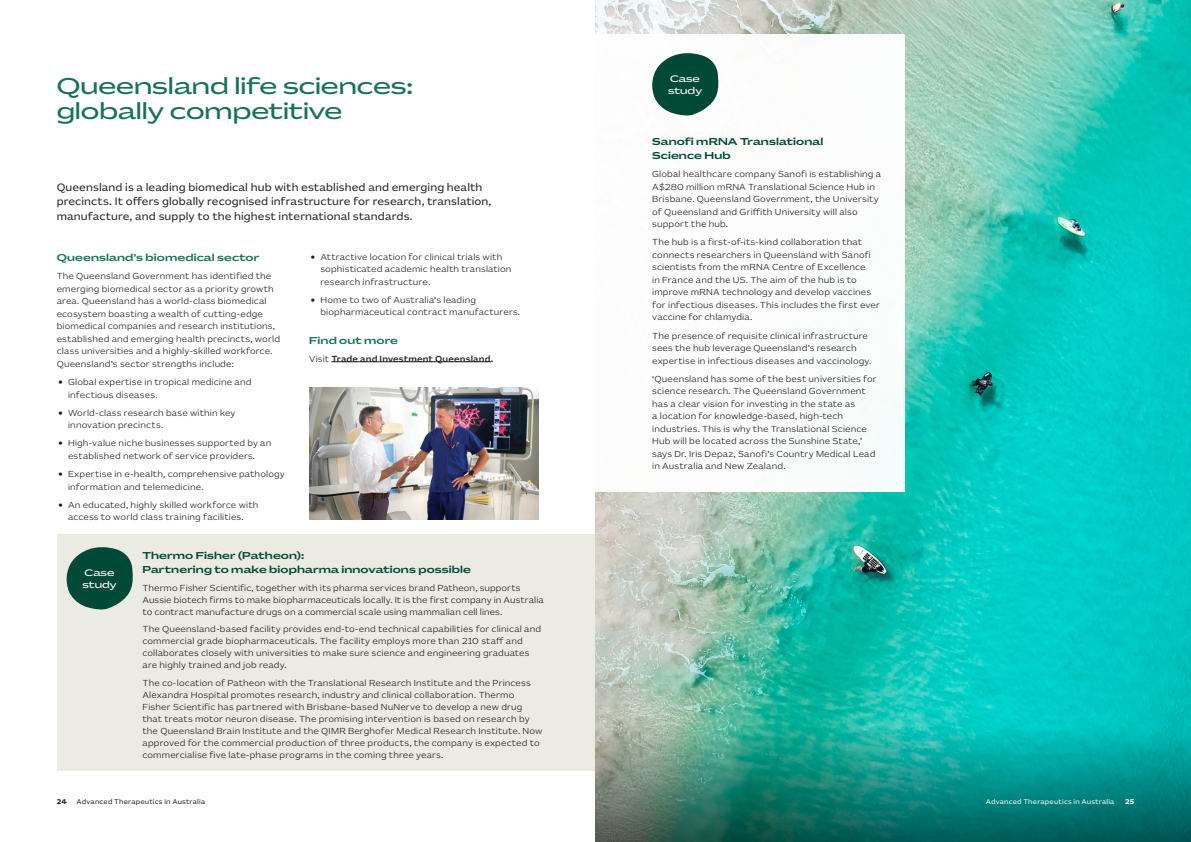
<style>
.page{position:relative;width:1191px;height:842px;background:#fff}
.page>*{position:absolute;margin:0;border:0;box-sizing:border-box;transform-origin:0 0}
._0_Title{font:23px/25px "AU Sans BETA Display";color:#187257}
._2_Intro_-_space_aft{font:11px/14.9px "AU Sans BETA Text";letter-spacing:.01em;color:#231f20}
._3_Subheading_Dark_G{font:500 10px/14px "AU Sans BETA Display";letter-spacing:.015em;color:#004937}
._3_Subheading_Mid_Gr{font:500 10px "AU Sans BETA Display";letter-spacing:.015em;color:#187257}
._3_Subheading_Mid_Gr-2{font:500 10px/14px "AU Sans BETA Display";letter-spacing:.015em;color:#004937}
.t1{font:9.5px/12.4px "AU Sans BETA Display";letter-spacing:-.005em;color:#fff}
._4_Body_copy{font:300 9px/12.5px "AU Sans BETA Text";letter-spacing:.015em;color:#231f20}
._4_Body_copy-2{font:500 9px "AU Sans BETA Text";letter-spacing:.015em;color:#231f20}
.t2{font:7px "AU Sans BETA Text";letter-spacing:.025em;color:#231f20}
.t3{font:7px "AU Sans BETA Text";letter-spacing:.025em;color:#fff}
.t4{font:700 7px "AU Sans BETA Text";color:#231f20}
.t5{font:700 7px "AU Sans BETA Text";color:#fff}
.s1{font-family:"Verdana";font-weight:400}
.s2{font-weight:300}
</style>
<div class="page">
<div style="left:57px;top:534px;width:538px;height:237px;background:#ebebe4"></div>
<hr style="left:331px;top:362px;width:160px;height:1px;background:#231f20">
<img style="left:595px;top:0;width:596px;height:726px">
<div style="left:595px;top:34px;width:309px;height:458px;background:#fff"></div>
<svg style="left:66px;top:547px;width:67px;height:63px"></svg>
<img style="left:310px;top:388px;width:228px;height:132px">
<img style="left:595px;top:726px;width:596px;height:116px">
<svg style="left:652px;top:53px;width:67px;height:63px"></svg>
<p class="_0_Title" style="left:57px;top:74px;width:357px">Queensland life sciences: globally competitive</p>
<p class="_2_Intro_-_space_aft" style="left:57px;top:180px;width:436px">Queensland is a leading biomedical hub with established and emerging health precincts. It offers globally recognised infrastructure for research, translation, manufacture, and supply to the highest international standards.</p>
<p class="_3_Subheading_Mid_Gr" style="left:57px;top:253px;width:204px">Queensland’s biomedical sector</p>
<p class="_4_Body_copy" style="left:57px;top:270px;width:225px">The Queensland Government has identified the emerging biomedical sector as a priority growth area. Queensland has a world-class biomedical ecosystem boasting a wealth of cutting-edge biomedical companies and research institutions, established and emerging health precincts, world class universities and a highly-skilled workforce.<br>Queensland’s sector strengths include:</p>
<p class="_4_Body_copy" style="left:68px;top:376px;width:185px;text-indent:-10px"><span class="s1">•</span> Global expertise in tropical medicine and infectious diseases.</p>
<p class="_4_Body_copy" style="left:68px;top:407px;width:169px;text-indent:-10px"><span class="s1">•</span> World-class research base within key innovation precincts.</p>
<p class="_4_Body_copy" style="left:68px;top:437px;width:205px;text-indent:-10px"><span class="s1">•</span> High-value niche businesses supported by an established network of service providers.</p>
<p class="_4_Body_copy" style="left:68px;top:468px;width:218px;text-indent:-10px"><span class="s1">•</span> Expertise in e-health, comprehensive pathology information and telemedicine.</p>
<p class="_4_Body_copy" style="left:58px;top:499px;width:202px;text-align:center"><span class="s1">•</span> An educated, highly skilled workforce with access to world class training facilities.</p>
<p class="_4_Body_copy" style="left:320px;top:251px;width:192px;text-indent:-10px"><span class="s1">•</span> Attractive location for clinical trials with sophisticated academic health translation research infrastructure.</p>
<p class="_4_Body_copy" style="left:320px;top:294px;width:201px;text-indent:-10px"><span class="s1">•</span> Home to two of Australia’s leading biopharmaceutical contract manufacturers.</p>
<p class="_3_Subheading_Mid_Gr" style="left:309px;top:335px;width:90px">Find out more</p>
<p class="_4_Body_copy-2" style="left:309px;top:354px;width:186px"><span class="s2">Visit</span> Trade and Investment Queensland.</p>
<p class="t1" style="left:82px;top:566px;width:36px">Case study</p>
<p class="_3_Subheading_Dark_G" style="left:142px;top:549px;width:330px">Thermo Fisher (Patheon):<br>Partnering to make biopharma innovations possible</p>
<p class="_4_Body_copy" style="left:142px;top:582px;width:403px;line-height:12px">Thermo Fisher Scientific, together with its pharma services brand Patheon, supports<br>Aussie biotech firms to make biopharmaceuticals locally. It is the first company in Australia to contract manufacture drugs on a commercial scale using mammalian cell lines.</p>
<p class="_4_Body_copy" style="left:142px;top:624px;width:400px;line-height:12px">The Queensland-based facility provides end-to-end technical capabilities for clinical and commercial grade biopharmaceuticals. The facility employs more than 210 staff and collaborates closely with universities to make sure science and engineering graduates are highly trained and job ready.</p>
<p class="_4_Body_copy" style="left:142px;top:677px;width:401px;line-height:12px">The co-location of Patheon with the Translational Research Institute and the Princess Alexandra Hospital promotes research, industry and clinical collaboration. Thermo Fisher Scientific has partnered with Brisbane-based NuNerve to develop a new drug that treats motor neuron disease. The promising intervention is based on research by the Queensland Brain Institute and the QIMR Berghofer Medical Research Institute. Now approved for the commercial production of three products, the company is expected to commercialise five late-phase programs in the coming three years.</p>
<p class="t1" style="left:668px;top:72px;width:36px">Case study</p>
<p class="_3_Subheading_Mid_Gr-2" style="left:652px;top:135px;width:173px">Sanofi mRNA Translational<br>Science Hub</p>
<p class="_4_Body_copy" style="left:652px;top:168px;width:230px">Global healthcare company Sanofi is establishing a A$280 million mRNA Translational Science Hub in Brisbane. Queensland Government, the University of Queensland and Griffith University will also support the hub.</p>
<p class="_4_Body_copy" style="left:652px;top:236px;width:229px">The hub is a first-of-its-kind collaboration that connects researchers in Queensland with Sanofi scientists from the mRNA Centre of Excellence<br>in France and the US. The aim of the hub is to improve mRNA technology and develop vaccines for infectious diseases. This includes the first ever vaccine for chlamydia.</p>
<p class="_4_Body_copy" style="left:652px;top:330px;width:221px">The presence of requisite clinical infrastructure sees the hub leverage Queensland’s research expertise in infectious diseases and vaccinology.</p>
<p class="_4_Body_copy" style="left:652px;top:373px;width:226px">‘Queensland has some of the best universities for science research. The Queensland Government has a clear vision for investing in the state as<br>a location for knowledge-based, high-tech industries. This is why the Translational Science Hub will be located across the Sunshine State,’ says Dr. Iris Depaz, Sanofi’s Country Medical Lead in Australia and New Zealand.</p>
<p class="t4" style="left:57px;top:798px;width:12px">24</p>
<p class="t2" style="left:77px;top:798px;width:130px">Advanced Therapeutics in Australia</p>
<p class="t3" style="left:985px;top:798px;width:130px">Advanced Therapeutics in Australia</p>
<p class="t5" style="left:1125px;top:798px;width:11px">25</p>
</div>
